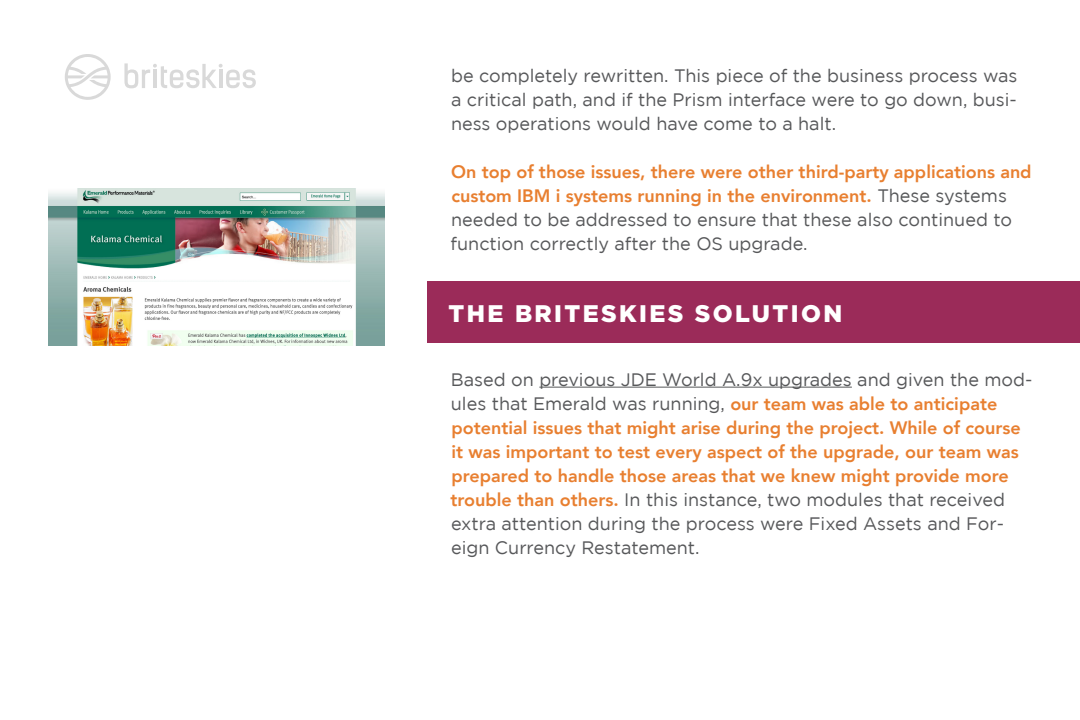
<style>
.page{position:relative;width:1080px;height:720px;background:#fff}
.page>*{position:absolute;margin:0;border:0;box-sizing:border-box;transform-origin:0 0}
.H1_-_Purple{font:900 24px "Gotham";letter-spacing:.1em;color:#fff}
.Body{font:800 18px/24px "Avenir";color:#e87f30}
.Body-2{font:18px/24px "Gotham";color:#57585a;text-align:justify}
.s1{font-family:"Gotham";font-weight:400;color:#57585a}
</style>
<div class="page">
<svg style="left:65px;top:54px;width:46px;height:46px"></svg>
<svg style="left:124px;top:63px;width:132px;height:25px"></svg>
<div style="left:427px;top:281px;width:653px;height:62px;background:#9b2b59"></div>
<hr style="left:539px;top:387px;width:313px;height:1px;background:#57585a">
<img style="left:48px;top:188px;width:336px;height:157px">
<p class="Body-2" style="left:451px;top:63px;width:568px">be completely rewritten. This piece of the business process was a critical path, and if the Prism interface were to go down, busi&shy;ness operations would have come to a halt.</p>
<p class="Body" style="left:451px;top:160px;width:583px">On top of those issues, there were other third-party applications and custom IBM i systems running in the environment. <span class="s1">These systems needed to be addressed to ensure that these also continued to function correctly after the OS upgrade.</span></p>
<p class="H1_-_Purple" style="left:449px;top:300px;width:395px">THE BRITESKIES SOLUTION</p>
<p class="Body" style="left:451px;top:368px;width:583px"><span class="s1">Based on previous JDE World A.9x upgrades and given the mod&shy;ules that Emerald was running,</span> our team was able to anticipate potential issues that might arise during the project. While of course it was important to test every aspect of the upgrade, our team was prepared to handle those areas that we knew might provide more trouble than others. <span class="s1">In this instance, two modules that received extra attention during the process were Fixed Assets and For&shy;eign Currency Restatement.</span></p>
</div>
